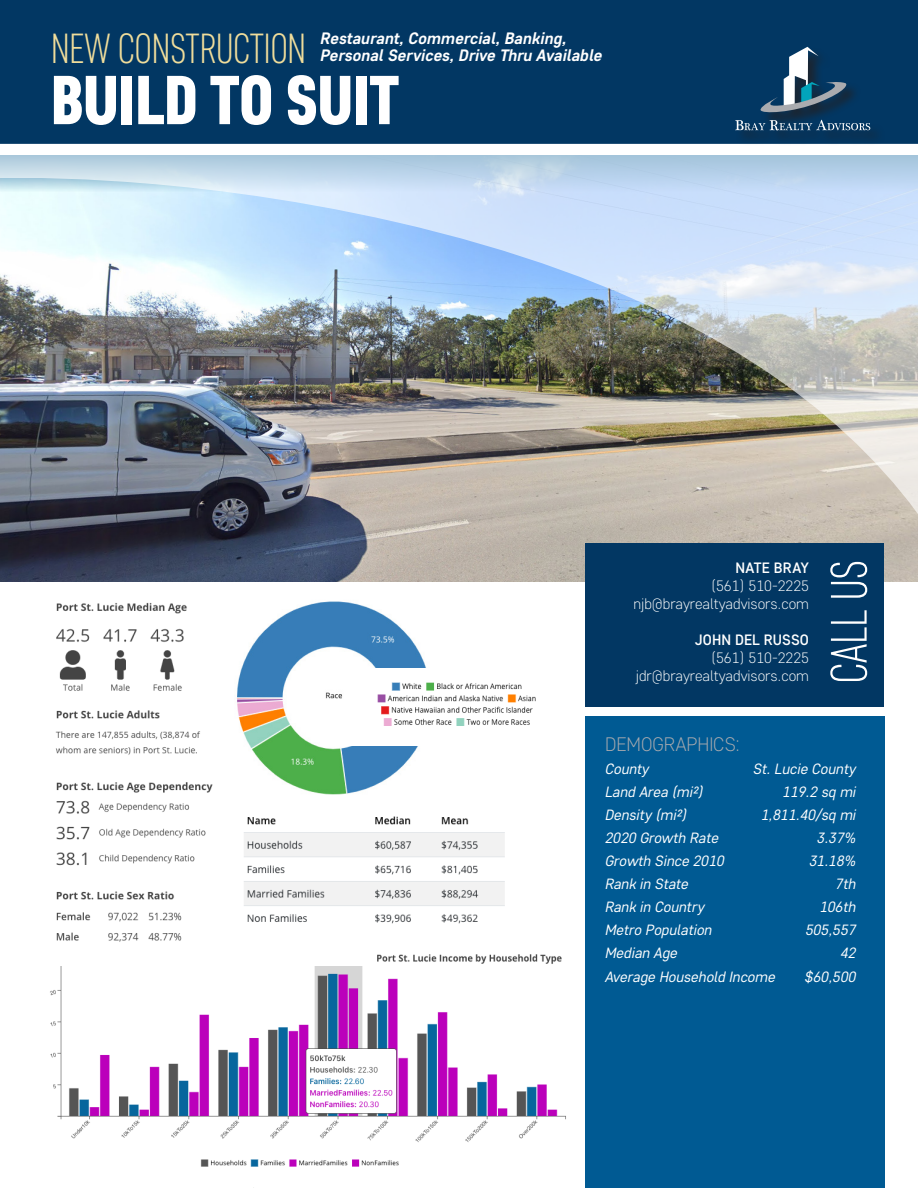
<style>
.page{position:relative;width:918px;height:1188px;background:#fff}
.page>*{position:absolute;margin:0;border:0;box-sizing:border-box;transform-origin:0 0}
.t1{font:900 69px "Core Sans D77 Cn";color:#fff}
.t2{font:300 51px "Core Sans D27 Cn";color:#fff}
.t3{font:300 42px "Core Sans D27 Cn";color:#f0dd9b}
.t4{font:300 19.5px "Core Sans D25";letter-spacing:-.005em;color:#aaabaf}
.Project_Heading{font:italic 700 16.5px/16.5px "Core Sans D55";color:#fff}
.Project_Heading-2{font:300 15px/18px "Core Sans D25";color:#fff;text-align:right}
.Project_Heading-3{font:500 15px "Core Sans D45";letter-spacing:.005em;color:#fff}
.t5{font:italic 14.85px "Core Sans D35";color:#fff}
</style>
<div class="page">
<div style="left:0;top:0;width:918px;height:144px;background:#023763"></div>
<img style="left:0;top:155px;width:918px;height:1033px">
<div style="left:585px;top:716px;width:300px;height:472px;background:#005a93"></div>
<img style="left:50px;top:598px;width:165px;height:357px">
<img style="left:234px;top:807px;width:277px;height:135px">
<div style="left:736px;top:47px;width:150px;height:99px;background:#231f20;opacity:.75"></div>
<svg style="left:735px;top:120px;width:135px;height:10px"></svg>
<svg style="left:760px;top:47px;width:88px;height:67px"></svg>
<div style="left:585px;top:543px;width:299px;height:164px;background:#023763"></div>
<div style="left:216px;top:597px;width:237px;height:203px;background:#fff"></div>
<img style="left:237px;top:601px;width:189px;height:194px">
<img style="left:348px;top:669px;width:209px;height:76px">
<img style="left:364px;top:946px;width:205px;height:26px">
<p class="Project_Heading" style="left:320px;top:29px;width:283px">Restaurant, Commercial, Banking,<br>Personal Services, Drive Thru Available</p>
<p class="t3" style="left:51px;top:23px;width:257px">NEW CONSTRUCTION</p>
<p class="t1" style="left:51px;top:58px;width:349px">BUILD TO SUIT</p>
<p class="Project_Heading-3" style="left:736px;top:558px;width:75px">NATE BRAY</p>
<p class="Project_Heading-2" style="left:633px;top:576px;width:177px">(561) 510-2225 njb@brayrealtyadvisors.com</p>
<p class="Project_Heading-3" style="left:695px;top:630px;width:116px">JOHN DEL RUSSO</p>
<p class="Project_Heading-2" style="left:636px;top:648px;width:175px">(561) 510-2225 jdr@brayrealtyadvisors.com</p>
<p class="t2" style="left:818px;top:683px;width:125px;rotate:-90deg">CALL US</p>
<p class="t4" style="left:605px;top:731px;width:137px">DEMOGRAPHICS:</p>
<p class="t5" style="left:605px;top:759px;width:45px">County</p>
<p class="t5" style="left:753px;top:759px;width:104px">St. Lucie County</p>
<p class="t5" style="left:605px;top:782px;width:99px">Land Area (mi²)</p>
<p class="t5" style="left:783px;top:782px;width:75px">119.2 sq mi</p>
<p class="t5" style="left:605px;top:805px;width:83px">Density (mi²)</p>
<p class="t5" style="left:761px;top:805px;width:96px">1,811.40/sq mi</p>
<p class="t5" style="left:605px;top:828px;width:115px">2020 Growth Rate</p>
<p class="t5" style="left:817px;top:828px;width:41px">3.37%</p>
<p class="t5" style="left:605px;top:851px;width:121px">Growth Since 2010</p>
<p class="t5" style="left:809px;top:851px;width:48px">31.18%</p>
<p class="t5" style="left:605px;top:874px;width:85px">Rank in State</p>
<p class="t5" style="left:835px;top:874px;width:22px">7th</p>
<p class="t5" style="left:605px;top:897px;width:101px">Rank in Country</p>
<p class="t5" style="left:820px;top:897px;width:38px">106th</p>
<p class="t5" style="left:605px;top:921px;width:108px">Metro Population</p>
<p class="t5" style="left:805px;top:921px;width:52px">505,557</p>
<p class="t5" style="left:605px;top:944px;width:74px">Median Age</p>
<p class="t5" style="left:840px;top:944px;width:17px">42</p>
<p class="t5" style="left:605px;top:967px;width:172px">Average Household Income</p>
<p class="t5" style="left:805px;top:967px;width:53px">$60,500</p>
</div>
